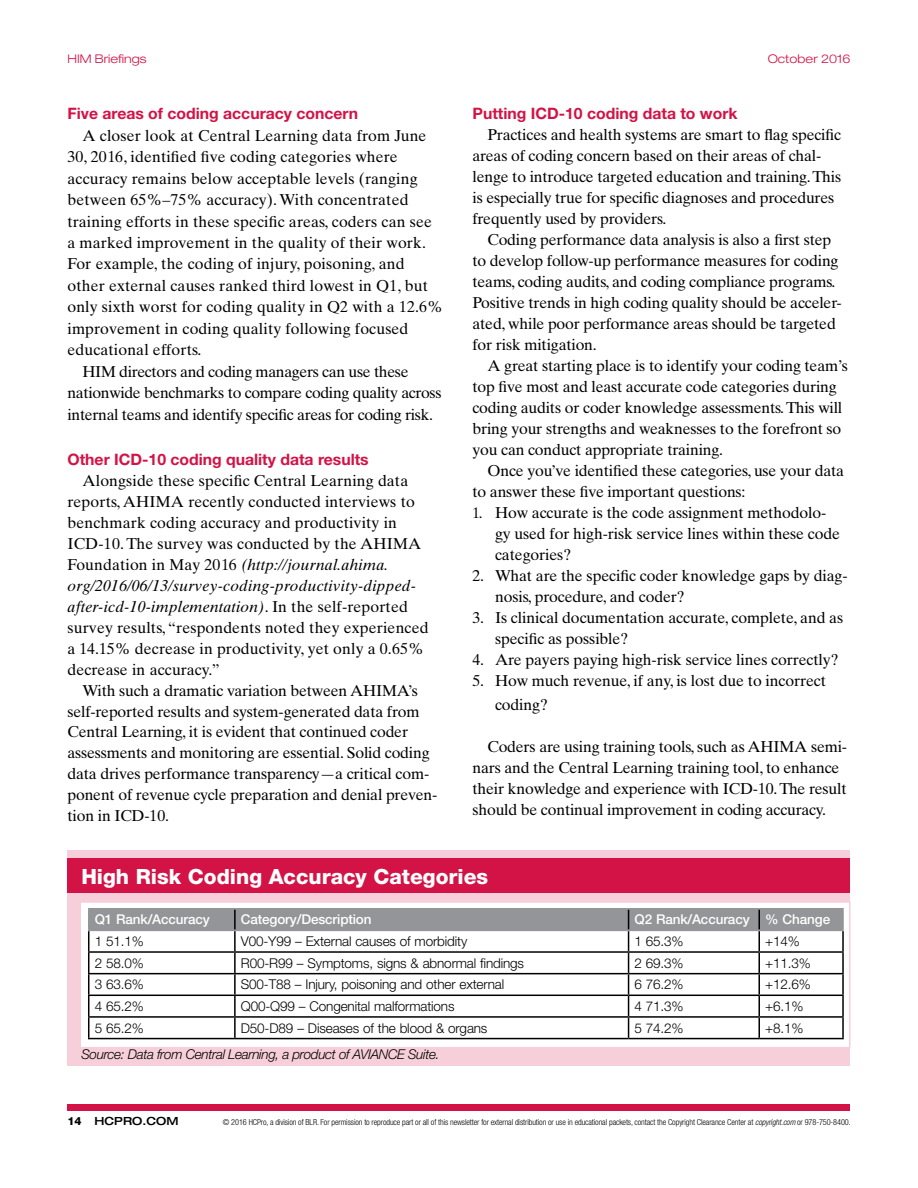
<style>
.page{position:relative;width:918px;height:1188px;background:#fff}
.page>*{position:absolute;margin:0;border:0;box-sizing:border-box;transform-origin:0 0}
.t1{font:800 21px "Helvetica Neue LT Std";color:#fff}
.t2{font:15.75px/21px "Times Ten LT Std";letter-spacing:-.01em;color:#000}
.t3{font:15.75px/21px "Times Ten LT Std";letter-spacing:.01em;color:#000}
.t4{font:700 15.75px "Helvetica Neue LT Std";color:#d31245}
.t5{font:300 13.5px "Helvetica Neue LT Std";letter-spacing:-.01em;color:#000}
.t6{font:500 13.5px "Helvetica Neue LT Std";letter-spacing:-.01em;color:#fff}
.t7{font:italic 300 13.5px "Helvetica Neue LT Std";letter-spacing:-.025em;color:#000}
.t8{font:300 expanded 12px "Helvetica Neue LT Std";color:#d31245}
.t9{font:500 expanded 11.25px "Helvetica Neue LT Std";color:#000}
.t10{font:300 condensed 8.25px "Helvetica Neue LT Std";letter-spacing:-.01em;color:#000}
.s1{font-style:italic}
.s2{font-size:15px}
.s3{font-weight:800;font-stretch:normal}
</style>
<div class="page">
<div style="left:68px;top:1104px;width:782px;height:7px;background:#d31245"></div>
<div style="left:68px;top:850px;width:782px;height:216px;background:#f6cfda"></div>
<div style="left:68px;top:858px;width:782px;height:35px;background:#d31245"></div>
<div style="left:80px;top:901px;width:770px;height:147px;background:#fff;border:2px solid #f6cfda"></div>
<hr style="left:842px;top:931px;width:2px;height:20px;background:#000">
<hr style="left:759px;top:951px;width:85px;height:2px;background:#000">
<hr style="left:842px;top:953px;width:2px;height:20px;background:#000">
<hr style="left:759px;top:973px;width:85px;height:1px;background:#000">
<hr style="left:842px;top:974px;width:2px;height:21px;background:#000">
<hr style="left:759px;top:995px;width:85px;height:1px;background:#000">
<hr style="left:842px;top:996px;width:2px;height:20px;background:#000">
<hr style="left:759px;top:1016px;width:85px;height:2px;background:#000">
<hr style="left:842px;top:1018px;width:2px;height:20px;background:#000">
<hr style="left:88px;top:1038px;width:147px;height:1px;background:#000">
<hr style="left:235px;top:1038px;width:394px;height:1px;background:#000">
<hr style="left:629px;top:1038px;width:130px;height:1px;background:#000">
<hr style="left:759px;top:1038px;width:85px;height:1px;background:#000">
<hr style="left:88px;top:908px;width:147px;height:1px;background:#939598">
<svg style="left:88px;top:909px;width:755px;height:129px"></svg>
<hr style="left:235px;top:908px;width:394px;height:1px;background:#939598">
<hr style="left:629px;top:908px;width:130px;height:1px;background:#939598">
<hr style="left:759px;top:908px;width:85px;height:1px;background:#939598">
<hr style="left:842px;top:909px;width:2px;height:21px;background:#939598">
<hr style="left:88px;top:930px;width:147px;height:1px;background:#939598">
<hr style="left:235px;top:930px;width:394px;height:1px;background:#939598">
<hr style="left:629px;top:930px;width:130px;height:1px;background:#939598">
<hr style="left:759px;top:930px;width:85px;height:1px;background:#939598">
<p class="t8" style="left:68px;top:52px;width:80px">HIM Briefings</p>
<p class="t4" style="left:68px;top:104px;width:292px">Five areas of coding accuracy concern</p>
<p class="t3" style="left:82px;top:125px;width:346px">A closer look at Central Learning data from June</p>
<p class="t3" style="left:68px;top:146px;width:332px">30, 2016, identified five coding categories where</p>
<p class="t3" style="left:68px;top:168px;width:352px">accuracy remains below acceptable levels (ranging</p>
<p class="t3" style="left:68px;top:189px;width:343px">between 65%–75% accuracy). With concentrated</p>
<p class="t3" style="left:68px;top:211px;width:366px">training efforts in these specific areas, coders can see</p>
<p class="t3" style="left:68px;top:232px;width:360px">a marked improvement in the quality of their work.</p>
<p class="t3" style="left:68px;top:253px;width:339px">For example, the coding of injury, poisoning, and</p>
<p class="t3" style="left:68px;top:275px;width:362px">other external causes ranked third lowest in Q1, but</p>
<p class="t3" style="left:68px;top:296px;width:377px">only sixth worst for coding quality in Q2 with a 12.6%</p>
<p class="t3" style="left:68px;top:318px;width:342px">improvement in coding quality following focused</p>
<p class="t3" style="left:68px;top:339px;width:136px">educational efforts.</p>
<p class="t2" style="left:82px;top:361px;width:328px">HIM directors and coding managers can use these</p>
<p class="t2" style="left:68px;top:382px;width:376px">nationwide benchmarks to compare coding quality across</p>
<p class="t2" style="left:68px;top:404px;width:367px">internal teams and identify specific areas for coding risk.</p>
<p class="t4" style="left:68px;top:449px;width:303px">Other ICD-10 coding quality data results</p>
<p class="t3" style="left:68px;top:470px;width:363px;text-indent:15px">Alongside these specific Central Learning data reports, AHIMA recently conducted interviews to benchmark coding accuracy and productivity in ICD-10. The survey was conducted by the AHIMA Foundation in May 2016 <span class="s1">(http://journal.ahima. org/2016/06/13/survey-coding-productivity-dipped&shy;after-icd-10-implementation)</span>. In the self-reported survey results, “respondents noted they experienced a 14.15% decrease in productivity, yet only a 0.65% decrease in accuracy.”</p>
<p class="t2" style="left:68px;top:680px;width:371px;text-indent:15px">With such a dramatic variation between AHIMA’s self-reported results and system-generated data from Central Learning, it is evident that continued coder assessments and monitoring are essential. Solid coding data drives performance transparency—a critical com&shy;ponent of revenue cycle preparation and denial preven&shy;tion in ICD-10.</p>
<p class="t8" style="left:768px;top:51px;width:84px">October 2016</p>
<p class="t4" style="left:472px;top:104px;width:267px">Putting ICD-10 coding data to work</p>
<p class="t2" style="left:472px;top:124px;width:370px;text-indent:15px">Practices and health systems are smart to flag specific areas of coding concern based on their areas of chal&shy;lenge to introduce targeted education and training. This is especially true for specific diagnoses and procedures frequently used by providers.</p>
<p class="t2" style="left:472px;top:229px;width:371px;text-indent:15px">Coding performance data analysis is also a first step to develop follow-up performance measures for coding teams, coding audits, and coding compliance programs.<br>Positive trends in high coding quality should be acceler&shy;ated, while poor performance areas should be targeted for risk mitigation.</p>
<p class="t2" style="left:472px;top:355px;width:377px;text-indent:15px">A great starting place is to identify your coding team’s top five most and least accurate code categories during coding audits or coder knowledge assessments. This will bring your strengths and weaknesses to the forefront so you can conduct appropriate training.</p>
<p class="t2" style="left:472px;top:460px;width:373px;text-indent:15px">Once you’ve identified these categories, use your data to answer these five important questions:</p>
<p class="t2" style="left:495px;top:502px;width:347px;text-indent:-22px"><span class="s2">1.</span> How accurate is the code assignment methodolo&shy;gy used for high-risk service lines within these code categories?</p>
<p class="t2" style="left:495px;top:565px;width:354px;text-indent:-23px">2. What are the specific coder knowledge gaps by diag&shy;nosis, procedure, and coder?</p>
<p class="t2" style="left:495px;top:607px;width:350px;text-indent:-23px">3. Is clinical documentation accurate, complete, and as specific as possible?</p>
<p class="t2" style="left:472px;top:649px;width:368px">4. Are payers paying high-risk service lines correctly?</p>
<p class="t2" style="left:495px;top:669px;width:333px;line-height:24px;text-indent:-23px">5. How much revenue, if any, is lost due to incorrect coding?</p>
<p class="t2" style="left:473px;top:736px;width:376px;text-indent:15px">Coders are using training tools, such as AHIMA semi&shy;nars and the Central Learning training tool, to enhance their knowledge and experience with ICD-10. The result should be continual improvement in coding accuracy.</p>
<h1 class="t1" style="left:81px;top:864px;width:408px">High Risk Coding Accuracy Categories</h1>
<p class="t6" style="left:95px;top:912px;width:117px">Q1 Rank/Accuracy</p>
<p class="t6" style="left:241px;top:912px;width:132px">Category/Description</p>
<p class="t6" style="left:635px;top:912px;width:197px">Q2 Rank/Accuracy % Change</p>
<p class="t5" style="left:95px;top:933px;width:51px">1 51.1%</p>
<p class="t5" style="left:241px;top:933px;width:228px">V00-Y99 – External causes of morbidity</p>
<p class="t5" style="left:635px;top:933px;width:51px">1 65.3%</p>
<p class="t5" style="left:765px;top:933px;width:36px">+14%</p>
<p class="t5" style="left:95px;top:955px;width:51px">2 58.0%</p>
<p class="t5" style="left:241px;top:955px;width:285px">R00-R99 – Symptoms, signs &amp; abnormal findings</p>
<p class="t5" style="left:635px;top:955px;width:51px">2 69.3%</p>
<p class="t5" style="left:765px;top:955px;width:47px">+11.3%</p>
<p class="t5" style="left:95px;top:976px;width:51px">3 63.6%</p>
<p class="t5" style="left:241px;top:976px;width:265px">S00-T88 – Injury, poisoning and other external</p>
<p class="t5" style="left:635px;top:976px;width:51px">6 76.2%</p>
<p class="t5" style="left:765px;top:976px;width:47px">+12.6%</p>
<p class="t5" style="left:95px;top:998px;width:51px">4 65.2%</p>
<p class="t5" style="left:241px;top:998px;width:215px">Q00-Q99 – Congenital malformations</p>
<p class="t5" style="left:634px;top:998px;width:51px">4 71.3%</p>
<p class="t5" style="left:765px;top:998px;width:40px">+6.1%</p>
<p class="t5" style="left:95px;top:1020px;width:51px">5 65.2%</p>
<p class="t5" style="left:241px;top:1020px;width:248px">D50-D89 – Diseases of the blood &amp; organs</p>
<p class="t5" style="left:634px;top:1020px;width:51px">5 74.2%</p>
<p class="t5" style="left:765px;top:1020px;width:40px">+8.1%</p>
<p class="t7" style="left:81px;top:1046px;width:359px">Source: Data from Central Learning, a product of AVIANCE Suite.</p>
<p class="t9" style="left:68px;top:1114px;width:112px"><span class="s3">14</span> HCPRO.COM</p>
<p class="t10" style="left:223px;top:1117px;width:629px">© 2016 HCPro, a division of BLR. For permission to reproduce part or all of this newsletter for external distribution or use in educational packets, contact the Copyright Clearance Center at <span class="s1">copyright.com</span> or 978-750-8400.</p>
</div>
